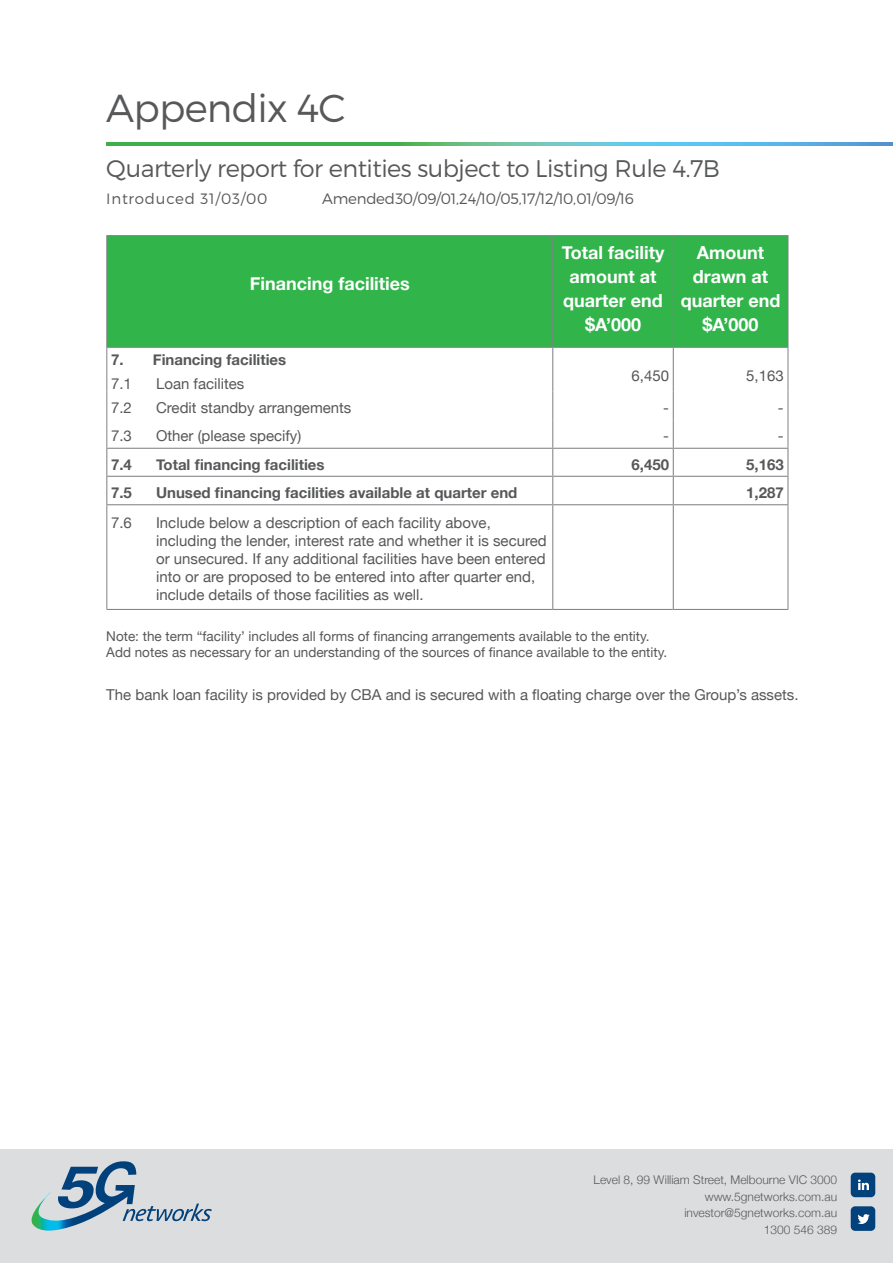
<style>
.page{position:relative;width:893px;height:1263px;background:#fff}
.page>*{position:absolute;margin:0;border:0;box-sizing:border-box;transform-origin:0 0}
.t1{font:300 39px "Montserrat";letter-spacing:-.02em;color:#57585a}
.t2{font:300 24px "Montserrat";letter-spacing:-.02em;color:#57585a}
.t3{font:700 18px/24px "Helvetica Neue";color:#fff;text-align:center}
.Table_Tabbing{font:15px/18px "Helvetica Neue";color:#57585a}
.Table_Tabbing-2{font:700 15px "Helvetica Neue";color:#57585a}
.t4{font:300 15px "Montserrat";letter-spacing:-.015em;color:#57585a}
.t5{font:300 15px "Montserrat";letter-spacing:.05em;color:#57585a}
.Notes_2{font:13.5px "Helvetica Neue";color:#57585a}
.t6{font:300 12px/16.5px "Helvetica Neue";color:#58595b;text-align:right}
</style>
<div class="page">
<div style="left:0;top:1150px;width:893px;height:113px;background:#dcddde"></div>
<img style="left:31px;top:1161px;width:105px;height:69px">
<svg style="left:123px;top:1203px;width:89px;height:18px"></svg>
<div style="left:851px;top:1173px;width:24px;height:24px;background:#01427c;border-radius:4px"></div>
<svg style="left:858px;top:1179px;width:11px;height:11px"></svg>
<div style="left:851px;top:1206px;width:24px;height:25px;background:#01427c;border-radius:4px"></div>
<svg style="left:858px;top:1214px;width:12px;height:10px"></svg>
<svg style="left:106px;top:142px;width:787px;height:3px;background:#53b798"></svg>
<div style="left:107px;top:236px;width:680px;height:111px;background:#31b44a"></div>
<hr style="left:552px;top:348px;width:1px;height:43px;background:#808285">
<hr style="left:673px;top:348px;width:1px;height:43px;background:#808285">
<svg style="left:552px;top:391px;width:1px;height:113px"></svg>
<svg style="left:673px;top:391px;width:1px;height:113px"></svg>
<hr style="left:552px;top:505px;width:1px;height:104px;background:#808285">
<hr style="left:673px;top:505px;width:1px;height:104px;background:#808285">
<hr style="left:107px;top:348px;width:1px;height:43px;background:#808285">
<hr style="left:788px;top:348px;width:1px;height:43px;background:#808285">
<hr style="left:107px;top:505px;width:1px;height:104px;background:#808285">
<hr style="left:788px;top:505px;width:1px;height:104px;background:#808285">
<hr style="left:107px;top:609px;width:446px;height:1px;background:#808285">
<hr style="left:553px;top:609px;width:120px;height:1px;background:#808285">
<hr style="left:673px;top:609px;width:115px;height:1px;background:#808285">
<hr style="left:106px;top:448px;width:447px;height:1px;background:#808285">
<hr style="left:553px;top:448px;width:120px;height:1px;background:#808285">
<hr style="left:673px;top:448px;width:115px;height:1px;background:#808285">
<hr style="left:106px;top:476px;width:447px;height:1px;background:#808285">
<svg style="left:106px;top:391px;width:2px;height:113px"></svg>
<hr style="left:553px;top:476px;width:120px;height:1px;background:#808285">
<hr style="left:673px;top:476px;width:115px;height:1px;background:#808285">
<svg style="left:787px;top:391px;width:2px;height:113px"></svg>
<hr style="left:106px;top:504px;width:447px;height:1px;background:#808285">
<hr style="left:553px;top:504px;width:120px;height:1px;background:#808285">
<hr style="left:673px;top:504px;width:115px;height:1px;background:#808285">
<hr style="left:106px;top:235px;width:447px;height:1px;background:#808285">
<hr style="left:553px;top:235px;width:120px;height:1px;background:#808285">
<hr style="left:673px;top:235px;width:115px;height:1px;background:#808285">
<hr style="left:106px;top:347px;width:447px;height:1px;background:#808285">
<hr style="left:553px;top:347px;width:120px;height:1px;background:#808285">
<hr style="left:673px;top:347px;width:115px;height:1px;background:#808285">
<hr style="left:106px;top:236px;width:1px;height:111px;background:#808285">
<hr style="left:552px;top:236px;width:1px;height:111px;background:#808285">
<hr style="left:673px;top:236px;width:1px;height:111px;background:#808285">
<hr style="left:787px;top:236px;width:1px;height:111px;background:#808285">
<h1 class="t1" style="left:106px;top:85px;width:241px">Appendix 4C</h1>
<h2 class="t2" style="left:106px;top:154px;width:615px">Quarterly report for entities subject to Listing Rule 4.7B</h2>
<p class="t5" style="left:106px;top:189px;width:163px">Introduced 31/03/00</p>
<p class="t4" style="left:322px;top:189px;width:313px">Amended 30/09/01, 24/10/05, 17/12/10, 01/09/16</p>
<p class="t3" style="left:250px;top:272px;width:162px">Financing facilities</p>
<p class="Table_Tabbing-2" style="left:111px;top:347px;width:177px">7. Financing facilities</p>
<p class="Table_Tabbing" style="left:111px;top:375px;width:22px">7.1</p>
<p class="Table_Tabbing" style="left:156px;top:375px;width:90px">Loan facilites</p>
<p class="t3" style="left:562px;top:241px;width:104px">Total facility amount at quarter end $A’000</p>
<p class="t3" style="left:681px;top:241px;width:101px">Amount drawn at quarter end $A’000</p>
<p class="Table_Tabbing" style="left:631px;top:367px;width:39px">6,450</p>
<p class="Table_Tabbing" style="left:746px;top:367px;width:39px">5,163</p>
<p class="Table_Tabbing" style="left:111px;top:399px;width:22px">7.2</p>
<p class="Table_Tabbing" style="left:156px;top:399px;width:197px">Credit standby arrangements</p>
<p class="Table_Tabbing" style="left:663px;top:399px;width:7px">-</p>
<p class="Table_Tabbing" style="left:778px;top:399px;width:7px">-</p>
<p class="Table_Tabbing" style="left:111px;top:428px;width:22px">7.3</p>
<p class="Table_Tabbing" style="left:156px;top:428px;width:147px">Other (please specify)</p>
<p class="Table_Tabbing" style="left:663px;top:428px;width:7px">-</p>
<p class="Table_Tabbing" style="left:778px;top:428px;width:7px">-</p>
<p class="Table_Tabbing-2" style="left:111px;top:452px;width:22px">7.4</p>
<p class="Table_Tabbing-2" style="left:156px;top:452px;width:170px">Total financing facilities</p>
<p class="Table_Tabbing-2" style="left:631px;top:452px;width:39px">6,450</p>
<p class="Table_Tabbing-2" style="left:746px;top:452px;width:39px">5,163</p>
<p class="Table_Tabbing-2" style="left:111px;top:481px;width:22px">7.5</p>
<p class="Table_Tabbing-2" style="left:156px;top:481px;width:363px">Unused financing facilities available at quarter end</p>
<p class="Table_Tabbing-2" style="left:746px;top:481px;width:39px">1,287</p>
<p class="Table_Tabbing" style="left:111px;top:515px;width:22px">7.6</p>
<p class="Table_Tabbing" style="left:156px;top:515px;width:392px">Include below a description of each facility above, including the lender, interest rate and whether it is secured or unsecured. If any additional facilities have been entered into or are proposed to be entered into after quarter end, include details of those facilities as well.</p>
<p class="Notes_2" style="left:106px;top:626px;width:545px">Note: the term “facility’ includes all forms of financing arrangements available to the entity.</p>
<p class="Notes_2" style="left:106px;top:642px;width:562px">Add notes as necessary for an understanding of the sources of finance available to the entity.</p>
<p class="Table_Tabbing" style="left:106px;top:687px;width:694px">The bank loan facility is provided by CBA and is secured with a floating charge over the Group’s assets.</p>
<p class="t6" style="left:594px;top:1171px;width:245px">Level 8, 99 William Street, Melbourne VIC 3000 www.5gnetworks.com.au investor@5gnetworks.com.au<br>1300 546 389</p>
</div>
